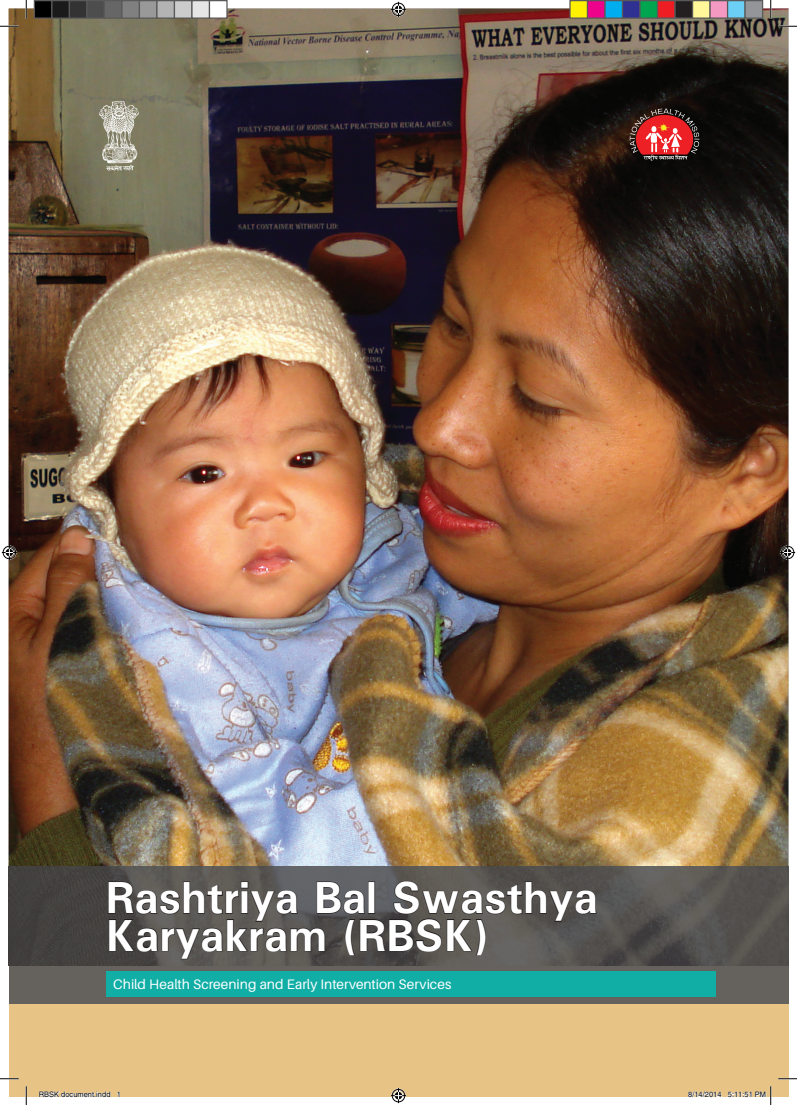
<style>
.page{position:relative;width:797px;height:1105px;background:#fff}
.page>*{position:absolute;margin:0;border:0;box-sizing:border-box;transform-origin:0 0}
.t1{font:700 45px/37.5px "Univers";color:#fff}
.t2{font:13.75px "Aileron";color:#fff}
.t3{font:7.5px "Helvetica";color:#000}
</style>
<div class="page">
<div style="left:9px;top:9px;width:779px;height:1087px;background:#e8c386"></div>
<img style="left:9px;top:9px;width:779px;height:858px">
<div style="left:9px;top:965px;width:779px;height:39px;background:#65625e"></div>
<img style="left:9px;top:867px;width:779px;height:98px">
<svg style="left:107px;top:880px;width:491px;height:80px;background:#514f4c"></svg>
<div style="left:106px;top:971px;width:609px;height:26px;background:#11aea6"></div>
<img style="left:96px;top:97px;width:46px;height:75px">
<svg style="left:629px;top:109px;width:70px;height:52px;background:#963c3b"></svg>
<svg style="left:0;top:25px;width:19px;height:2px"></svg>
<svg style="left:778px;top:25px;width:19px;height:2px"></svg>
<svg style="left:0;top:1078px;width:19px;height:1px"></svg>
<svg style="left:778px;top:1078px;width:19px;height:1px"></svg>
<svg style="left:25px;top:0;width:2px;height:19px"></svg>
<svg style="left:25px;top:1086px;width:2px;height:19px"></svg>
<svg style="left:770px;top:0;width:1px;height:19px"></svg>
<svg style="left:391px;top:2px;width:15px;height:15px"></svg>
<svg style="left:391px;top:1088px;width:15px;height:15px"></svg>
<svg style="left:2px;top:545px;width:15px;height:15px"></svg>
<svg style="left:780px;top:545px;width:15px;height:15px"></svg>
<div style="left:34px;top:1px;width:18px;height:17px;background:#000"></div>
<div style="left:34px;top:0;width:18px;height:19px;border:1px solid #595959"></div>
<div style="left:52px;top:1px;width:17px;height:17px;background:#1a1a1a"></div>
<div style="left:51px;top:0;width:19px;height:19px;border:1px solid #595959"></div>
<div style="left:69px;top:1px;width:18px;height:17px;background:#333"></div>
<div style="left:69px;top:0;width:19px;height:19px;border:1px solid #595959"></div>
<div style="left:87px;top:1px;width:17px;height:17px;background:#4d4d4d"></div>
<div style="left:86px;top:0;width:19px;height:19px;border:1px solid #595959"></div>
<div style="left:104px;top:1px;width:18px;height:17px;background:#666"></div>
<div style="left:104px;top:0;width:18px;height:19px;border:1px solid #595959"></div>
<div style="left:122px;top:1px;width:17px;height:17px;background:#808080"></div>
<div style="left:121px;top:0;width:19px;height:19px;border:1px solid #595959"></div>
<div style="left:139px;top:1px;width:18px;height:17px;background:#999"></div>
<div style="left:139px;top:0;width:19px;height:19px;border:1px solid #595959"></div>
<div style="left:157px;top:1px;width:17px;height:17px;background:#b3b3b3"></div>
<div style="left:156px;top:0;width:19px;height:19px;border:1px solid #595959"></div>
<div style="left:174px;top:1px;width:18px;height:17px;background:#ccc"></div>
<div style="left:174px;top:0;width:18px;height:19px;border:1px solid #595959"></div>
<div style="left:192px;top:1px;width:17px;height:17px;background:#e6e6e6"></div>
<div style="left:191px;top:0;width:19px;height:19px;border:1px solid #595959"></div>
<div style="left:209px;top:1px;width:18px;height:17px;background:#fff"></div>
<div style="left:209px;top:0;width:19px;height:19px;border:1px solid #595959"></div>
<div style="left:570px;top:1px;width:17px;height:17px;background:#fff101"></div>
<div style="left:569px;top:0;width:19px;height:19px;border:1px solid #595959"></div>
<div style="left:587px;top:1px;width:18px;height:17px;background:#ed028c"></div>
<div style="left:587px;top:0;width:18px;height:19px;border:1px solid #595959"></div>
<div style="left:605px;top:1px;width:17px;height:17px;background:#00aeef"></div>
<div style="left:604px;top:0;width:19px;height:19px;border:1px solid #595959"></div>
<div style="left:622px;top:1px;width:18px;height:17px;background:#2e3092"></div>
<div style="left:622px;top:0;width:18px;height:19px;border:1px solid #595959"></div>
<div style="left:640px;top:1px;width:17px;height:17px;background:#00a54f"></div>
<div style="left:639px;top:0;width:19px;height:19px;border:1px solid #595959"></div>
<div style="left:657px;top:1px;width:18px;height:17px;background:#ee1d23"></div>
<div style="left:657px;top:0;width:18px;height:19px;border:1px solid #595959"></div>
<div style="left:675px;top:1px;width:17px;height:17px;background:#231f20"></div>
<div style="left:674px;top:0;width:19px;height:19px;border:1px solid #595959"></div>
<div style="left:692px;top:1px;width:18px;height:17px;background:#fff79a"></div>
<div style="left:692px;top:0;width:18px;height:19px;border:1px solid #595959"></div>
<div style="left:710px;top:1px;width:17px;height:17px;background:#f499c2"></div>
<div style="left:709px;top:0;width:19px;height:19px;border:1px solid #595959"></div>
<div style="left:727px;top:1px;width:18px;height:17px;background:#6bcff6"></div>
<div style="left:727px;top:0;width:18px;height:19px;border:1px solid #595959"></div>
<div style="left:745px;top:1px;width:17px;height:17px;background:#939598"></div>
<div style="left:744px;top:0;width:19px;height:19px;border:1px solid #595959"></div>
<svg style="left:39px;top:1091px;width:72px;height:6px"></svg>
<svg style="left:117px;top:1092px;width:3px;height:5px"></svg>
<svg style="left:688px;top:1091px;width:33px;height:6px"></svg>
<svg style="left:727px;top:1086px;width:44px;height:19px"></svg>
<h1 class="t1" style="left:105px;top:878px;width:494px">Rashtriya Bal Swasthya<br>Karyakram (RBSK)</h1>
<p class="t2" style="left:113px;top:977px;width:339px">Child Health Screening and Early Intervention Services</p>
<p class="t3" style="left:39px;top:1090px;width:84px">RBSK document.indd 1</p>
<p class="t3" style="left:688px;top:1090px;width:79px">8/14/2014 5:11:51 PM</p>
</div>
